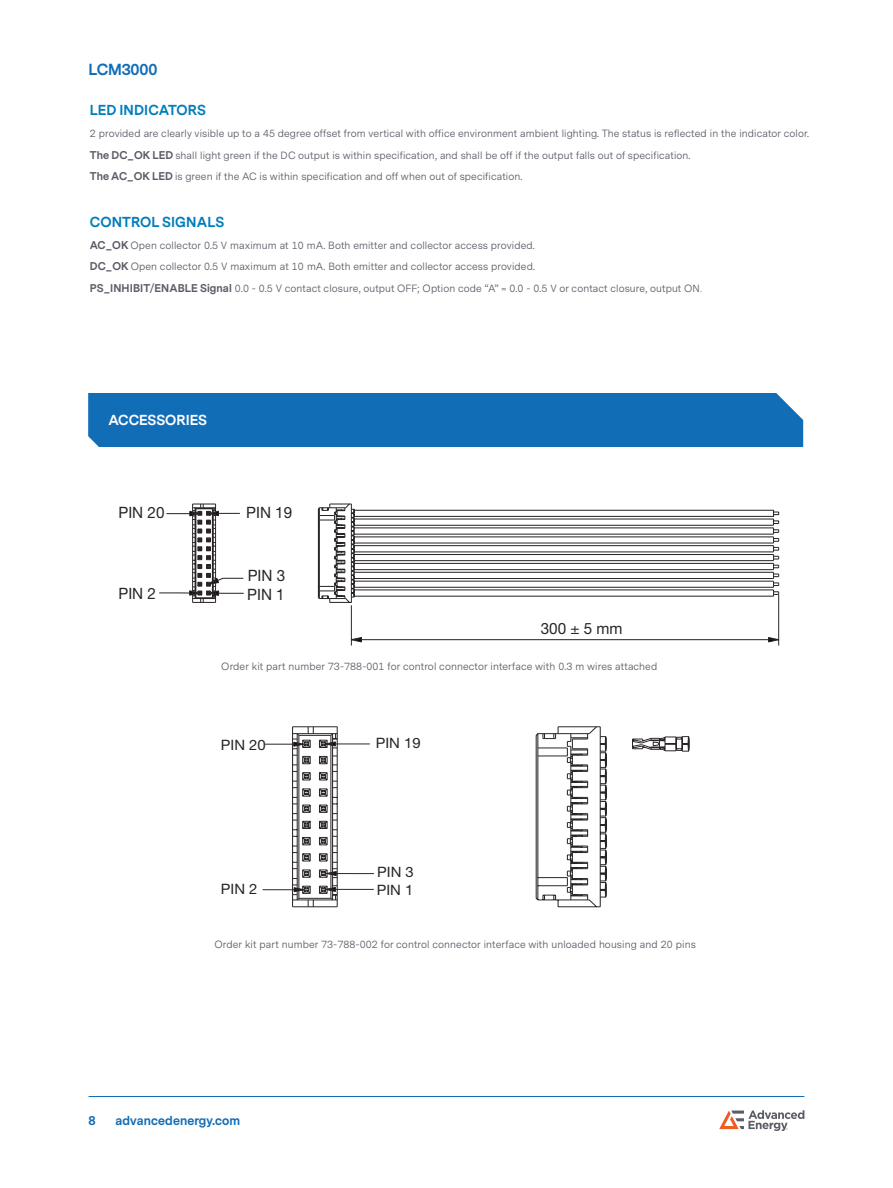
<style>
.page{position:relative;width:893px;height:1188px;background:#fff}
.page>*{position:absolute;margin:0;border:0;box-sizing:border-box;transform-origin:0 0}
.t1{font:15.6px "Helvetica Neue LT Std";color:#292526}
.t2{font:700 15px "Messina Sans";letter-spacing:-.01em;color:#126db7}
.t3{font:14.25px "Helvetica Neue LT Std";color:#292526;scale:1.04 1}
.table_text{font:700 13.5px "Messina Sans";letter-spacing:.01em;color:#007dbb}
.Heading_1{font:700 13.5px "Messina Sans";color:#fff}
.t4{font:700 12px "Messina Sans";letter-spacing:.01em;color:#126db7}
.table_text-2{font:10.5px "Messina Sans";letter-spacing:.01em;color:#5a5c66}
.s1{font-weight:700}
.s2{font-family:"Adobe Song Std";font-weight:300}
</style>
<div class="page">
<hr style="left:89px;top:1096px;width:715px;height:1px;background:#126db7">
<svg style="left:719px;top:1110px;width:85px;height:21px"></svg>
<div style="left:88px;top:393px;width:715px;height:54px;background:#126db7"></div>
<svg style="left:159px;top:513px;width:620px;height:133px"></svg>
<hr style="left:354px;top:596px;width:419px;height:1px;background:#292526">
<hr style="left:354px;top:590px;width:419px;height:1px;background:#292526">
<hr style="left:354px;top:587px;width:419px;height:1px;background:#292526">
<hr style="left:354px;top:581px;width:419px;height:1px;background:#292526">
<hr style="left:354px;top:578px;width:419px;height:1px;background:#292526">
<hr style="left:354px;top:572px;width:419px;height:1px;background:#292526">
<hr style="left:354px;top:569px;width:419px;height:1px;background:#292526">
<hr style="left:354px;top:563px;width:419px;height:1px;background:#292526">
<hr style="left:354px;top:560px;width:419px;height:1px;background:#292526">
<hr style="left:354px;top:554px;width:419px;height:1px;background:#292526">
<hr style="left:354px;top:552px;width:419px;height:1px;background:#292526">
<hr style="left:354px;top:545px;width:419px;height:1px;background:#292526">
<hr style="left:354px;top:543px;width:419px;height:1px;background:#292526">
<hr style="left:354px;top:537px;width:419px;height:1px;background:#292526">
<hr style="left:354px;top:534px;width:419px;height:1px;background:#292526">
<hr style="left:354px;top:528px;width:419px;height:1px;background:#292526">
<hr style="left:354px;top:525px;width:419px;height:1px;background:#292526">
<hr style="left:354px;top:519px;width:419px;height:1px;background:#292526">
<hr style="left:354px;top:516px;width:419px;height:1px;background:#292526">
<hr style="left:354px;top:510px;width:419px;height:1px;background:#292526">
<svg style="left:773px;top:510px;width:6px;height:86px"></svg>
<svg style="left:189px;top:503px;width:166px;height:100px"></svg>
<svg style="left:263px;top:726px;width:426px;height:181px"></svg>
<h2 class="t2" style="left:89px;top:59px;width:70px">LCM3000</h2>
<p class="table_text" style="left:90px;top:101px;width:118px">LED INDICATORS</p>
<p class="table_text-2" style="left:90px;top:127px;width:721px">2 provided are clearly visible up to a 45 degree offset from vertical with office environment ambient lighting. The status is reflected in the indicator color.</p>
<p class="table_text-2" style="left:90px;top:149px;width:602px"><span class="s1">The DC_OK LED</span> shall light green if the DC output is within specification, and shall be off if the output falls out of specification.</p>
<p class="table_text-2" style="left:90px;top:170px;width:434px"><span class="s1">The AC_OK LED</span> is green if the AC is within specification and off when out of specification.</p>
<p class="table_text" style="left:90px;top:212px;width:136px">CONTROL SIGNALS</p>
<p class="table_text-2" style="left:90px;top:239px;width:446px"><span class="s1">AC_OK</span> Open collector 0.5 V maximum at 10 mA. Both emitter and collector access provided.</p>
<p class="table_text-2" style="left:90px;top:260px;width:447px"><span class="s1">DC_OK</span> Open collector 0.5 V maximum at 10 mA. Both emitter and collector access provided.</p>
<p class="table_text-2" style="left:90px;top:282px;width:614px"><span class="s1">PS_INHIBIT/ENABLE Signal</span> 0.0 - 0.5 V contact closure, output OFF; Option code “A” = 0.0 - 0.5 V or contact closure, output ON<span class="s2">.</span></p>
<p class="Heading_1" style="left:108px;top:410px;width:100px">ACCESSORIES</p>
<p class="t1" style="left:118px;top:503px;width:48px">PIN 20</p>
<p class="t1" style="left:118px;top:584px;width:39px">PIN 2</p>
<p class="t1" style="left:246px;top:503px;width:48px">PIN 19</p>
<p class="t1" style="left:248px;top:566px;width:39px">PIN 3</p>
<p class="t1" style="left:247px;top:585px;width:39px">PIN 1</p>
<p class="t1" style="left:541px;top:619px;width:83px">300 ± 5 mm</p>
<p class="table_text-2" style="left:221px;top:660px;width:437px">Order kit part number 73-788-001 for control connector interface with 0.3 m wires attached</p>
<p class="t3" style="left:221px;top:736px;width:45px">PIN 20</p>
<p class="t3" style="left:376px;top:735px;width:45px">PIN 19</p>
<p class="t3" style="left:221px;top:880px;width:37px">PIN 2</p>
<p class="t3" style="left:377px;top:864px;width:37px">PIN 3</p>
<p class="t3" style="left:377px;top:881px;width:37px">PIN 1</p>
<p class="table_text-2" style="left:215px;top:938px;width:483px">Order kit part number 73-788-002 for control connector interface with unloaded housing and 20 pins</p>
<p class="t4" style="left:89px;top:1113px;width:9px">8</p>
<p class="t4" style="left:116px;top:1113px;width:126px">advancedenergy.com</p>
</div>
